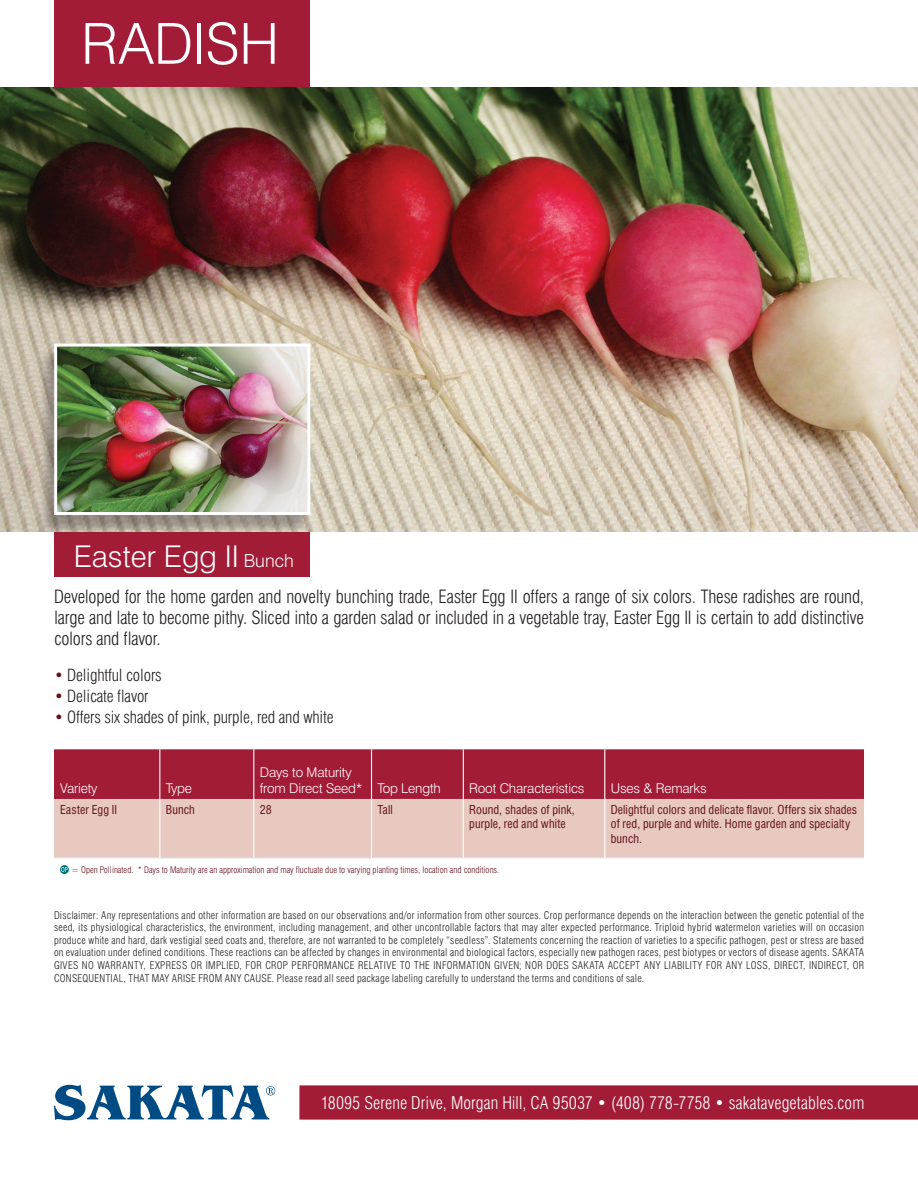
<style>
.page{position:relative;width:918px;height:1188px;background:#fff}
.page>*{position:absolute;margin:0;border:0;box-sizing:border-box;transform-origin:0 0}
.t1{font:300 56.7px "Swiss 721 BT";letter-spacing:-.01em;color:#fff}
.t2{font:300 30px "Swiss 721 BT";color:#fff}
.t3{font:300 condensed 18px/21px "Swiss 721 BT";letter-spacing:-.01em;color:#231f20;text-align:justify}
.t4{font:300 condensed 17.25px "Swiss 721 BT";color:#fff}
.t5{font:300 condensed 16.5px "Swiss 721 BT";letter-spacing:-.01em;color:#231f20}
.t6{font:300 13.5px/16.2px "Swiss 721 BT";letter-spacing:-.01em;color:#fff}
.t7{font:condensed 12px/14.4px "Swiss 721 BT";letter-spacing:.005em;color:#64111f}
.t8{font:300 condensed 10.5px/12.6px "Swiss 721 BT";letter-spacing:.025em;color:#231f20;text-align:justify}
.t9{font:300 condensed 9px "Swiss 721 BT";color:#64111f}
.s1{font-size:18px}
.s2{color:#64111f}
</style>
<div class="page">
<div style="left:54px;top:0;width:256px;height:577px;background:#a21c37"></div>
<img style="left:0;top:87px;width:918px;height:445px">
<div style="left:54px;top:749px;width:810px;height:50px;background:#a21c37"></div>
<div style="left:54px;top:799px;width:810px;height:59px;background:#e8c9c1"></div>
<hr style="left:160px;top:858px;width:94px;height:1px;background:#e0e9ea">
<hr style="left:54px;top:858px;width:106px;height:1px;background:#f2f3f4">
<hr style="left:254px;top:858px;width:118px;height:1px;background:#e6e7e9">
<hr style="left:372px;top:858px;width:91px;height:1px;background:#f2f3f4">
<hr style="left:463px;top:858px;width:142px;height:1px;background:#f2f3f4">
<hr style="left:605px;top:858px;width:259px;height:1px;background:#f2f3f4">
<hr style="left:159px;top:799px;width:1px;height:59px;background:#fff">
<hr style="left:253px;top:799px;width:1px;height:59px;background:#fff">
<hr style="left:371px;top:799px;width:1px;height:59px;background:#fff">
<hr style="left:463px;top:799px;width:1px;height:59px;background:#fff">
<hr style="left:604px;top:799px;width:1px;height:59px;background:#fff">
<hr style="left:159px;top:749px;width:1px;height:50px;background:#fff">
<hr style="left:253px;top:749px;width:1px;height:50px;background:#fff">
<hr style="left:371px;top:749px;width:1px;height:50px;background:#fff">
<hr style="left:463px;top:749px;width:1px;height:50px;background:#fff">
<hr style="left:604px;top:749px;width:1px;height:50px;background:#fff">
<svg style="left:60px;top:865px;width:9px;height:9px"></svg>
<svg style="left:61px;top:867px;width:7px;height:5px"></svg>
<svg style="left:54px;top:1085px;width:221px;height:35px"></svg>
<div style="left:299px;top:1085px;width:619px;height:35px;background:#a21c37"></div>
<div style="left:38px;top:348px;width:273px;height:188px;background:#231f20;opacity:.36"></div>
<img style="left:58px;top:348px;width:248px;height:163px">
<div style="left:54px;top:344px;width:256px;height:171px;border:3px solid #fff"></div>
<h1 class="t1" style="left:81px;top:9px;width:200px">RADISH</h1>
<h2 class="t2" style="left:74px;top:538px;width:222px">Easter Egg II <span class="s1">Bunch</span></h2>
<p class="t3" style="left:54px;top:586px;width:812px">Developed for the home garden and novelty bunching trade, Easter Egg II offers a range of six colors. These radishes are round, large and late to become pithy. Sliced into a garden salad or included in a vegetable tray, Easter Egg II is certain to add distinctive colors and flavor.</p>
<h3 class="t5" style="left:54px;top:665px;width:109px"><span class="s2">•</span> Delightful colors</h3>
<h3 class="t5" style="left:54px;top:686px;width:96px"><span class="s2">•</span> Delicate flavor</h3>
<h3 class="t5" style="left:54px;top:707px;width:281px"><span class="s2">•</span> Offers six shades of pink, purple, red and white</h3>
<p class="t6" style="left:60px;top:780px;width:39px">Variety</p>
<p class="t6" style="left:166px;top:780px;width:28px">Type</p>
<p class="t6" style="left:260px;top:764px;width:183px">Days to Maturity<br>from Direct Seed* Top Length</p>
<p class="t6" style="left:469px;top:780px;width:117px">Root Characteristics</p>
<p class="t6" style="left:611px;top:780px;width:97px">Uses &amp; Remarks</p>
<p class="t7" style="left:60px;top:802px;width:59px">Easter Egg II</p>
<p class="t7" style="left:166px;top:802px;width:31px">Bunch</p>
<p class="t7" style="left:260px;top:802px;width:13px">28</p>
<p class="t7" style="left:378px;top:802px;width:17px">Tall</p>
<p class="t7" style="left:469px;top:802px;width:107px">Round, shades of pink, purple, red and white</p>
<p class="t7" style="left:611px;top:802px;width:248px">Delightful colors and delicate flavor. Offers six shades of red, purple and white. Home garden and specialty bunch.</p>
<p class="t9" style="left:71px;top:865px;width:429px">= Open Pollinated. * Days to Maturity are an approximation and may fluctuate due to varying planting times, location and conditions.</p>
<p class="t8" style="left:54px;top:909px;width:812px">Disclaimer: Any representations and other information are based on our observations and/or information from other sources. Crop performance depends on the interaction between the genetic potential of the seed, its physiological characteristics, the environment, including management, and other uncontrollable factors that may alter expected performance. Triploid hybrid watermelon varieties will on occasion produce white and hard, dark vestigial seed coats and, therefore, are not warranted to be completely “seedless”. Statements concerning the reaction of varieties to a specific pathogen, pest or stress are based on evaluation under defined conditions. These reactions can be affected by changes in environmental and biological factors, especially new pathogen races, pest biotypes or vectors of disease agents. SAKATA GIVES NO WARRANTY, EXPRESS OR IMPLIED, FOR CROP PERFORMANCE RELATIVE TO THE INFORMATION GIVEN; NOR DOES SAKATA ACCEPT ANY LIABILITY FOR ANY LOSS, DIRECT, INDIRECT, OR CONSEQUENTIAL, THAT MAY ARISE FROM ANY CAUSE. Please read all seed package labeling carefully to understand the terms and conditions of sale.</p>
<h3 class="t4" style="left:321px;top:1092px;width:545px">18095 Serene Drive, Morgan Hill, CA 95037 • (408) 778-7758 • sakatavegetables.com</h3>
</div>
